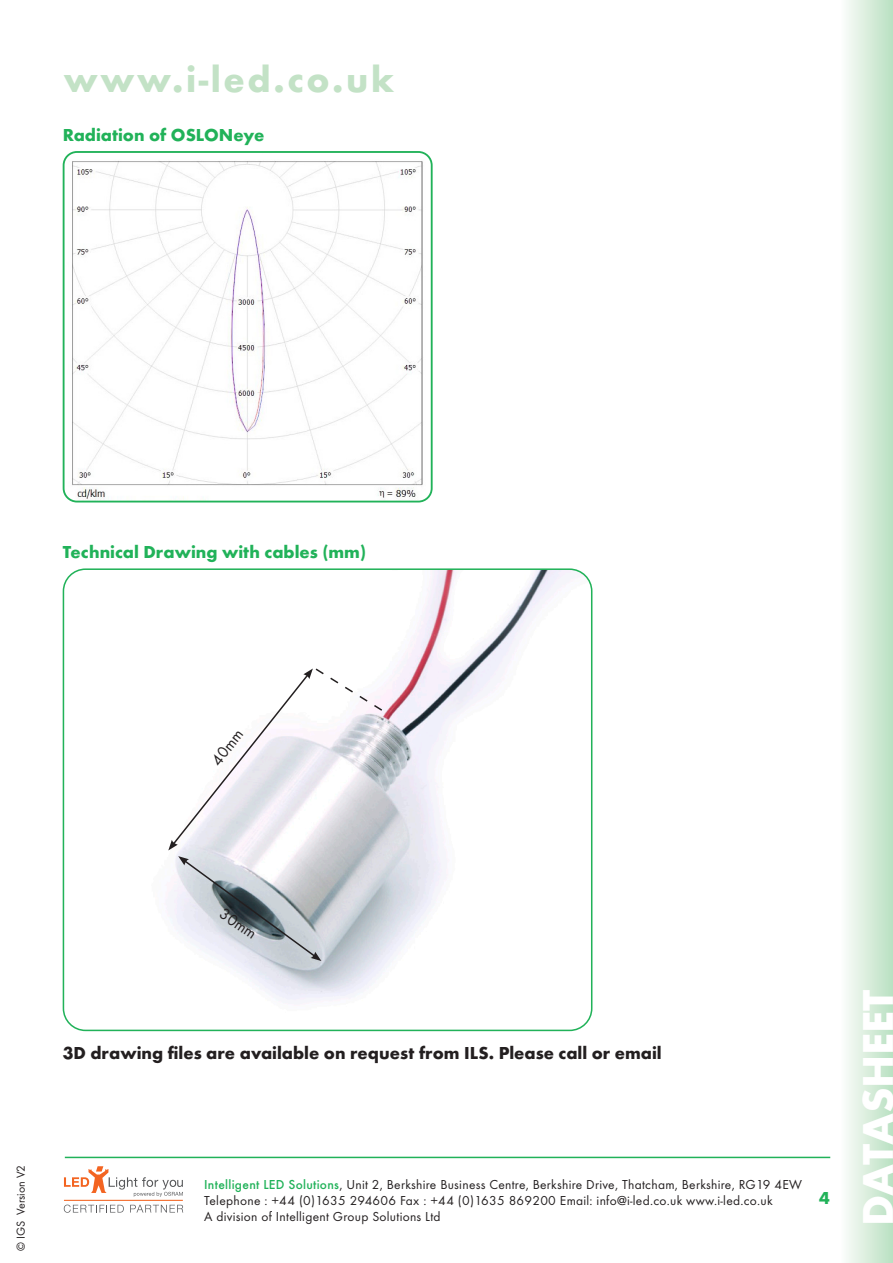
<style>
.page{position:relative;width:893px;height:1263px;background:#fff}
.page>*{position:absolute;margin:0;border:0;box-sizing:border-box;transform-origin:0 0}
.t1{font:700 45px "Futura T";color:#fff}
.t2{font:700 37.5px "Futura T";letter-spacing:.07em;color:#c3e2c6}
.Bodytext{font:700 18px "Futura T";color:#231f20}
.Bodytext-2{font:700 18px "Futura T";color:#21b259}
.Bodytext-3{font:16.5px "Futura T";color:#231f20}
.t3{font:13.5px/16.2px "Futura T";letter-spacing:.02em;color:#231f20}
.t4{font:12px "Futura T";color:#231f20}
.s1{font-weight:500;color:#21b259}
</style>
<div class="page">
<hr style="left:65px;top:1157px;width:765px;height:1px;background:#21b259">
<svg style="left:64px;top:1166px;width:119px;height:31px"></svg>
<svg style="left:64px;top:1204px;width:60px;height:9px"></svg>
<svg style="left:130px;top:1205px;width:53px;height:7px"></svg>
<hr style="left:64px;top:1200px;width:119px;height:1px;background:#f36421">
<img style="left:64px;top:153px;width:367px;height:349px">
<div style="left:63px;top:151px;width:370px;height:351px;border:2px solid #21b259;border-radius:13px"></div>
<img style="left:63px;top:571px;width:525px;height:459px">
<div style="left:63px;top:568px;width:529px;height:463px;border:2px solid #21b259;border-radius:22px"></div>
<svg style="left:178px;top:856px;width:143px;height:105px"></svg>
<svg style="left:168px;top:667px;width:216px;height:183px"></svg>
<div style="left:840px;top:0;width:53px;height:1263px;background:linear-gradient(to right,#fdfdfc,#b9e0c1)"></div>
<h2 class="t2" style="left:64px;top:57px;width:332px">www.i-led.co.uk</h2>
<p class="Bodytext-2" style="left:63px;top:124px;width:203px">Radiation of OSLONeye</p>
<p class="Bodytext-2" style="left:63px;top:542px;width:305px">Technical Drawing with cables (mm)</p>
<p class="Bodytext-3" style="left:207px;top:757px;width:43px;rotate:-52deg">40mm</p>
<p class="t4" style="left:14px;top:1251px;width:88px;rotate:-90deg">© IGS Version V2</p>
<p class="Bodytext-3" style="left:226px;top:904px;width:43px;rotate:34deg">30mm</p>
<p class="Bodytext" style="left:63px;top:1042px;width:601px">3D drawing files are available on request from ILS. Please call or email</p>
<p class="t3" style="left:204px;top:1176px;width:599px"><span class="s1">Intelligent LED Solutions</span>, Unit 2, Berkshire Business Centre, Berkshire Drive, Thatcham, Berkshire, RG19 4EW<br>Telephone : +44 (0)1635 294606 Fax : +44 (0)1635 869200 Email: info@i-led.co.uk www.i-led.co.uk<br>A division of Intelligent Group Solutions Ltd</p>
<h3 class="Bodytext-2" style="left:819px;top:1187px;width:12px">4</h3>
<h1 class="t1" style="left:851px;top:1226px;width:238px;rotate:-90deg">DATASHEET</h1>
</div>
